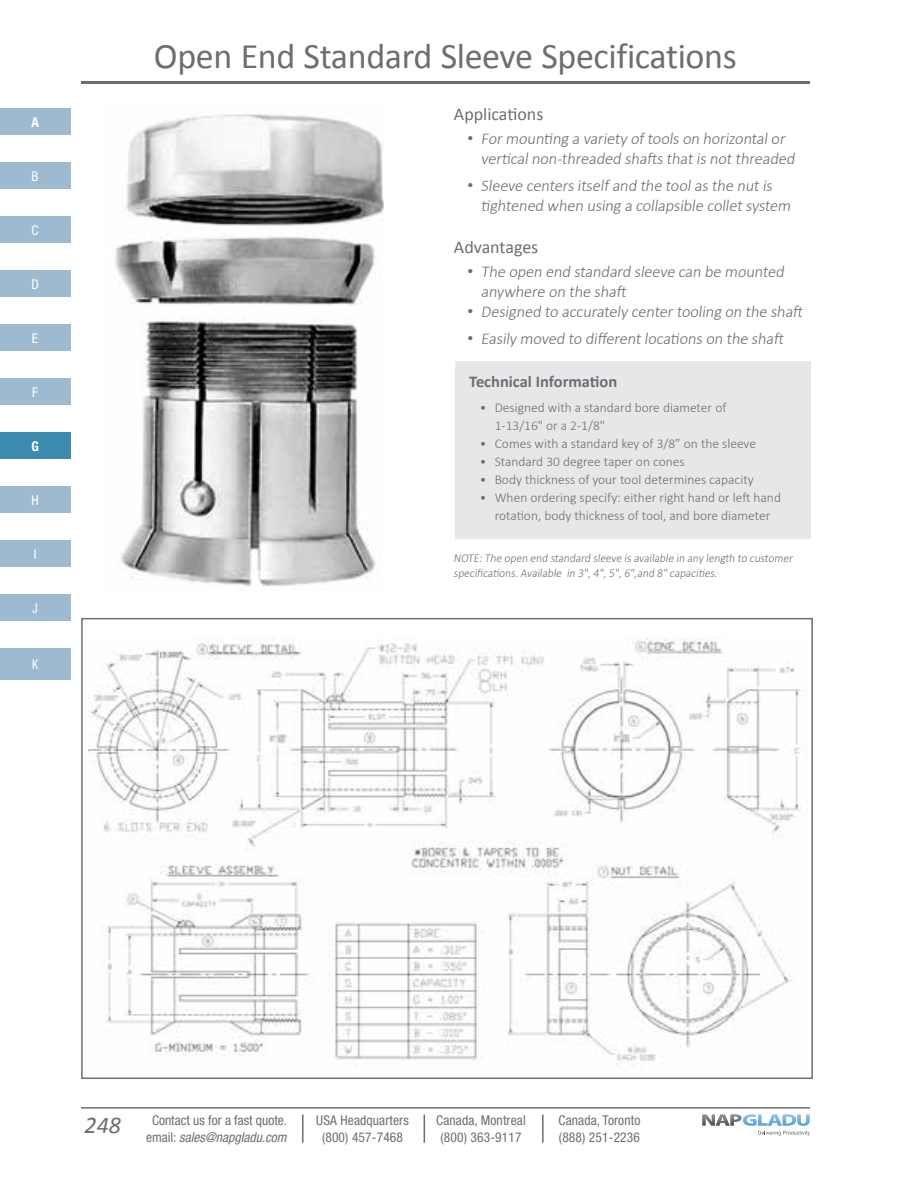
<style>
.page{position:relative;width:918px;height:1188px;background:#fff}
.page>*{position:absolute;margin:0;border:0;box-sizing:border-box;transform-origin:0 0}
.t1{font:36px "Calibri";letter-spacing:-.01em;color:#6d6e71}
.t2{font:italic 24px "Calibri";color:#6d6e71}
.t3{font:18px "Calibri";color:#6d6e71}
.t4{font:300 16.5px/20.2px "Calibri";color:#6d6e71}
.t5{font:700 16.5px "Calibri";color:#6d6e71}
.t6{font:300 13.5px/18px "Calibri";color:#6d6e71}
.t7{font:condensed 13.5px/16.5px "Helvetica Neue";letter-spacing:.01em;color:#6d6e71;text-align:center}
.t8{font:condensed 13.5px "Helvetica Neue";color:#fff}
.t9{font:700 condensed 13.5px "Helvetica Neue";color:#fff}
.t10{font:condensed 13.5px "Helvetica Neue";color:#fff;scale:.9 1}
.t11{font:300 12px/14.4px "Calibri";color:#6d6e71;scale:.95 1}
.s1{font-family:"Arial";font-weight:400}
.s2{font-style:italic}
</style>
<div class="page">
<hr style="left:81px;top:81px;width:729px;height:3px;background:#6d6e71">
<svg style="left:702px;top:1114px;width:108px;height:22px"></svg>
<hr style="left:81px;top:1107px;width:729px;height:2px;background:#6d6e71">
<hr style="left:302px;top:1114px;width:2px;height:29px;background:#6d6e71">
<svg style="left:424px;top:1114px;width:1px;height:29px"></svg>
<hr style="left:542px;top:1114px;width:2px;height:29px;background:#6d6e71">
<div style="left:0;top:108px;width:70px;height:27px;background:#9dbad0"></div>
<div style="left:0;top:162px;width:70px;height:27px;background:#9dbad0"></div>
<div style="left:0;top:378px;width:70px;height:27px;background:#9dbad0"></div>
<div style="left:0;top:270px;width:70px;height:27px;background:#9dbad0"></div>
<div style="left:0;top:486px;width:70px;height:27px;background:#9dbad0"></div>
<div style="left:0;top:216px;width:70px;height:27px;background:#9dbad0"></div>
<div style="left:0;top:432px;width:70px;height:27px;background:#3d8aaf"></div>
<div style="left:0;top:324px;width:70px;height:27px;background:#9dbad0"></div>
<div style="left:0;top:540px;width:70px;height:27px;background:#9dbad0"></div>
<div style="left:0;top:594px;width:70px;height:27px;background:#9dbad0"></div>
<div style="left:0;top:648px;width:70px;height:31px;background:#9dbad0"></div>
<div style="left:456px;top:362px;width:355px;height:177px;background:#e6e7e8"></div>
<img style="left:115px;top:114px;width:268px;height:473px">
<img style="left:89px;top:637px;width:717px;height:428px">
<div style="left:81px;top:618px;width:732px;height:461px;border:2px solid #6d6e71"></div>
<p class="t9" style="left:31px;top:114px;width:9px">A</p>
<p class="t8" style="left:32px;top:168px;width:9px">B</p>
<p class="t8" style="left:32px;top:222px;width:9px">C</p>
<p class="t8" style="left:31px;top:276px;width:9px">D</p>
<p class="t8" style="left:32px;top:330px;width:8px">E</p>
<p class="t8" style="left:32px;top:384px;width:7px">F</p>
<p class="t9" style="left:31px;top:438px;width:9px">G</p>
<p class="t8" style="left:31px;top:492px;width:9px">H</p>
<p class="t8" style="left:34px;top:546px;width:4px">I</p>
<p class="t10" style="left:33px;top:600px;width:7px">J</p>
<p class="t10" style="left:32px;top:657px;width:8px">K</p>
<h1 class="t1" style="left:154px;top:33px;width:584px">Open End Standard Sleeve Specifications</h1>
<p class="t3" style="left:454px;top:103px;width:91px">Applications</p>
<p class="t4" style="left:481px;top:127px;width:318px;text-indent:-13px"><span class="s1">•</span> For mounting a variety oftools on horizontalor verticalnon-threaded shafts that is not threaded</p>
<p class="t4" style="left:481px;top:175px;width:314px;text-indent:-13px"><span class="s1">•</span> Sleeve centers itselfand the toolas the nut is tightened when using a collapsible collet system</p>
<p class="t3" style="left:454px;top:236px;width:86px">Advantages</p>
<p class="t4" style="left:481px;top:260px;width:307px;text-indent:-13px"><span class="s1">•</span> The open end standard sleeve can be mounted anywhere on the shaft</p>
<p class="t4" style="left:467px;top:301px;width:339px"><span class="s1">•</span> Designed to accurately center tooling on the shaft</p>
<p class="t4" style="left:467px;top:328px;width:320px"><span class="s1">•</span> Easily moved to different locations on the shaft</p>
<p class="t5" style="left:469px;top:371px;width:150px">Technical Information</p>
<p class="t6" style="left:495px;top:398px;width:233px;text-indent:-15px">• Designed with a standard bore diameter of<br>1-13/16" or a 2-1/8"</p>
<p class="t6" style="left:480px;top:434px;width:278px">• Comes with a standard key of 3/8” on the sleeve</p>
<p class="t6" style="left:480px;top:452px;width:206px">• Standard 30 degree taper on cones</p>
<p class="t6" style="left:480px;top:470px;width:275px">• Body thickness of your tool determines capacity</p>
<p class="t6" style="left:480px;top:488px;width:303px;text-align:center">• When ordering specify: either right hand or left hand rotation, body thickness of tool, and bore diameter</p>
<p class="t11" style="left:454px;top:551px;width:361px">NOTE:The open end standard sleeve is available in any length to customer specifications.Available in 3",4",5",6",and 8" capacities.</p>
<h2 class="t2" style="left:85px;top:1108px;width:38px">248</h2>
<p class="t7" style="left:146px;top:1112px;width:143px">Contact us for a fast quote. email: <span class="s2">sales@napgladu.com</span></p>
<p class="t7" style="left:316px;top:1112px;width:94px">USA Headquarters (800) 457-7468</p>
<p class="t7" style="left:436px;top:1112px;width:91px">Canada, Montreal (800) 363-9117</p>
<p class="t7" style="left:559px;top:1112px;width:83px;text-align:left">Canada, Toronto (888) 251-2236</p>
</div>
